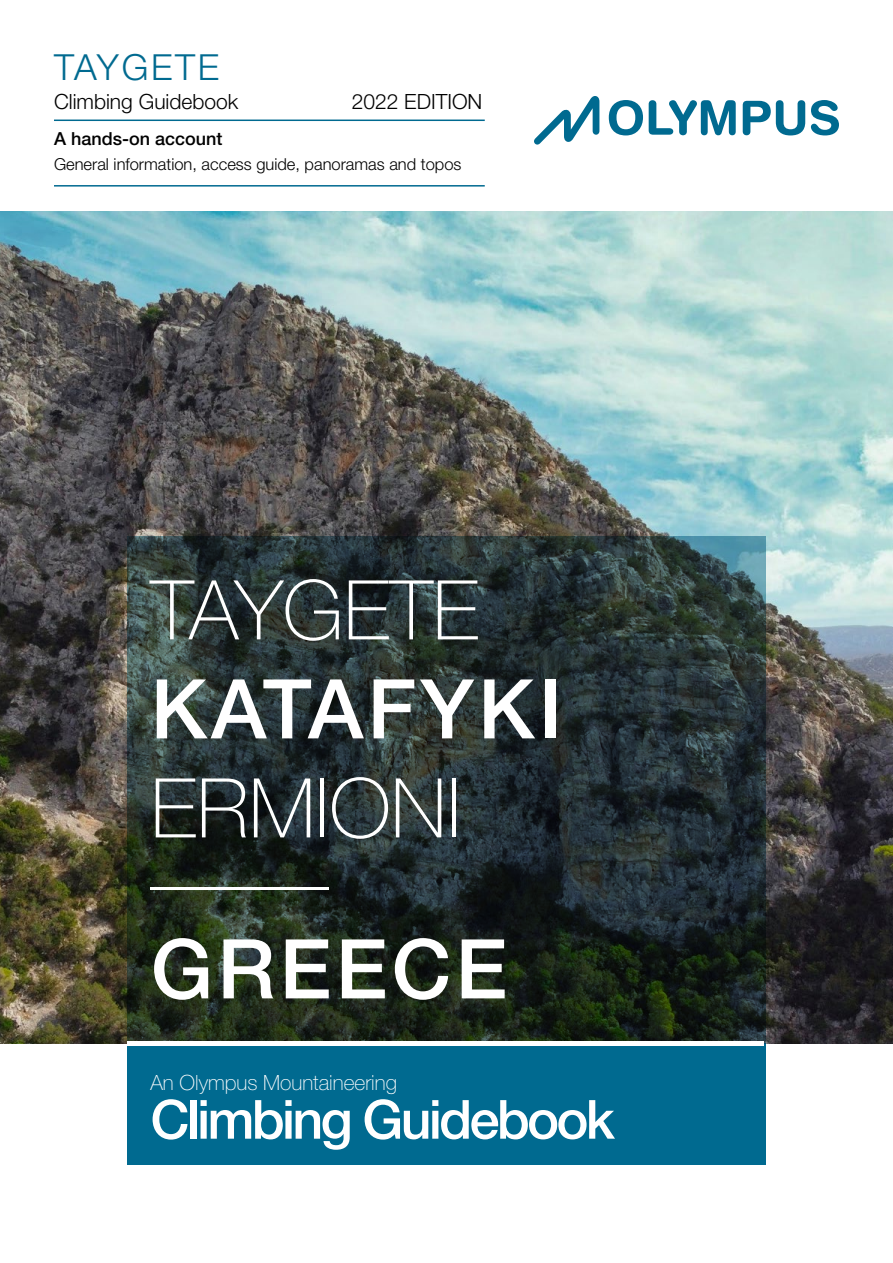
<style>
.page{position:relative;width:893px;height:1263px;background:#fff}
.page>*{position:absolute;margin:0;border:0;box-sizing:border-box;transform-origin:0 0}
.t1{font:100 82.5px "Helvetica Neue LT Std";color:#fff}
.t2{font:500 82.5px "Helvetica Neue LT Std";letter-spacing:.05em;color:#fff}
.t3{font:500 54px "Helvetica Neue LT Std";letter-spacing:-.05em;color:#fff}
.t4{font:300 36px "Helvetica Neue LT Std";letter-spacing:.075em;color:#006a90}
.t5{font:300 21px "Helvetica Neue LT Std";color:#000}
.t6{font:100 21px "Helvetica Neue LT Std";color:#fff}
.t7{font:500 18px "Helvetica Neue LT Std";color:#000}
.t8{font:300 16.5px "Helvetica Neue LT Std";color:#000}
</style>
<div class="page">
<hr style="left:54px;top:120px;width:431px;height:1px;background:#006a90">
<hr style="left:54px;top:185px;width:431px;height:2px;background:#006a90">
<svg style="left:609px;top:100px;width:34px;height:35px"></svg>
<svg style="left:649px;top:100px;width:87px;height:35px"></svg>
<svg style="left:743px;top:100px;width:62px;height:35px"></svg>
<svg style="left:811px;top:100px;width:28px;height:35px"></svg>
<svg style="left:534px;top:96px;width:65px;height:49px"></svg>
<img style="left:0;top:212px;width:893px;height:832px">
<div style="left:127px;top:1043px;width:638px;height:121px;background:#006a90"></div>
<svg style="left:127px;top:537px;width:638px;height:507px;background:#24302d"></svg>
<div style="left:127px;top:1041px;width:637px;height:5px;background:#fff"></div>
<hr style="left:151px;top:887px;width:178px;height:3px;background:#fff">
<h3 class="t4" style="left:54px;top:45px;width:167px">TAYGETE</h3>
<p class="t5" style="left:54px;top:89px;width:186px">Climbing Guidebook</p>
<p class="t7" style="left:54px;top:127px;width:170px">A hands-on account</p>
<p class="t8" style="left:54px;top:154px;width:409px">General information, access guide, panoramas and topos</p>
<p class="t5" style="left:352px;top:89px;width:132px">2022 EDITION</p>
<h1 class="t1" style="left:151px;top:563px;width:330px">TAYGETE</h1>
<h1 class="t2" style="left:151px;top:660px;width:413px">KATAFYKI</h1>
<h1 class="t1" style="left:151px;top:761px;width:312px">ERMIONI</h1>
<h1 class="t2" style="left:151px;top:920px;width:358px">GREECE</h1>
<p class="t6" style="left:151px;top:1070px;width:248px">An Olympus Mountaineering</p>
<h2 class="t3" style="left:151px;top:1087px;width:466px">Climbing Guidebook</h2>
</div>
